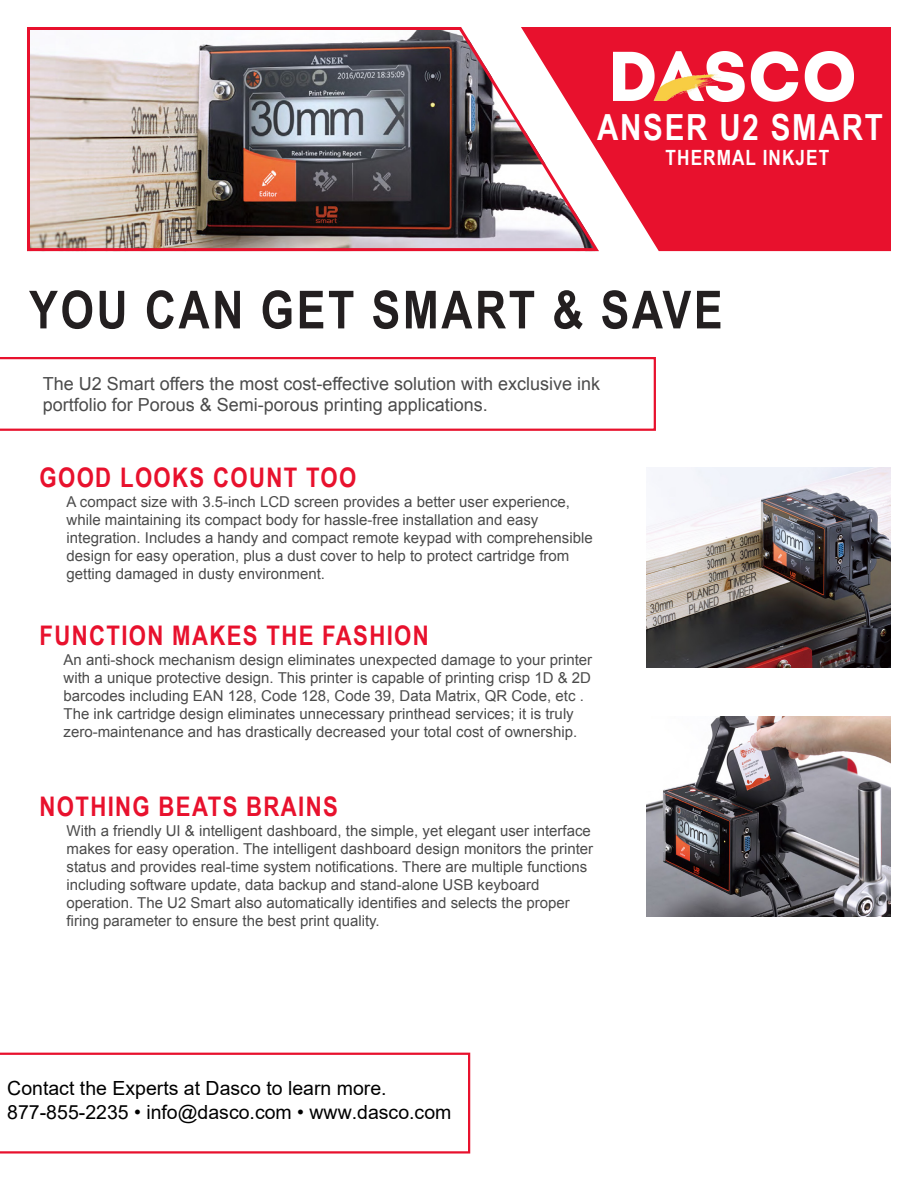
<style>
.page{position:relative;width:918px;height:1188px;background:#fff}
.page>*{position:absolute;margin:0;border:0;box-sizing:border-box;transform-origin:0 0}
.t1{font:700 52.5px "Arial Narrow";letter-spacing:.05em;color:#231f20}
.t2{font:700 36px "Arial Narrow";letter-spacing:.05em;color:#fff}
.t3{font:700 27px "Arial Narrow";letter-spacing:.05em;color:#e8112d}
.t4{font:700 21px "Arial Narrow";letter-spacing:.05em;color:#fff}
.t5{font:19.5px/23.4px "Arial";color:#000}
.t6{font:18px/21.6px "Arial";color:#4b4b4b}
.t7{font:15px/18px "Arial";color:#4b4b4b}
</style>
<div class="page">
<svg style="left:0;top:357px;width:656px;height:74px"></svg>
<svg style="left:0;top:1053px;width:470px;height:101px"></svg>
<img style="left:27px;top:27px;width:572px;height:225px">
<svg style="left:521px;top:27px;width:370px;height:224px;fill:#e8112d"></svg>
<img style="left:646px;top:716px;width:245px;height:200px">
<img style="left:646px;top:468px;width:245px;height:200px">
<img style="left:614px;top:52px;width:240px;height:50px">
<img style="left:31px;top:1066px;width:392px;height:72px">
<p class="t2" style="left:597px;top:100px;width:287px">ANSER U2 SMART</p>
<p class="t4" style="left:666px;top:141px;width:165px">THERMAL INKJET</p>
<p class="t1" style="left:29px;top:270px;width:695px">YOU CAN GET SMART &amp; SAVE</p>
<p class="t6" style="left:43px;top:373px;width:559px">The U2 Smart offers the most cost-effective solution with exclusive ink portfolio for Porous &amp; Semi-porous printing applications.</p>
<p class="t3" style="left:40px;top:457px;width:318px">GOOD LOOKS COUNT TOO</p>
<p class="t7" style="left:67px;top:493px;width:528px">A compact size with 3.5-inch LCD screen provides a better user experience, while maintaining its compact body for hassle-free installation and easy integration. Includes a handy and compact remote keypad with comprehensible design for easy operation, plus a dust cover to help to protect cartridge from getting damaged in dusty environment.</p>
<p class="t3" style="left:40px;top:615px;width:391px">FUNCTION MAKES THE FASHION</p>
<p class="t7" style="left:64px;top:651px;width:530px">An anti-shock mechanism design eliminates unexpected damage to your printer</p>
<p class="t7" style="left:64px;top:669px;width:529px">with a unique protective design. This printer is capable of printing crisp 1D &amp; 2D barcodes including EAN 128, Code 128, Code 39, Data Matrix, QR Code, etc .<br>The ink cartridge design eliminates unnecessary printhead services; it is truly</p>
<p class="t7" style="left:64px;top:723px;width:515px">zero-maintenance and has drastically decreased your total cost of ownership.</p>
<p class="t3" style="left:40px;top:786px;width:300px">NOTHING BEATS BRAINS</p>
<p class="t7" style="left:67px;top:822px;width:528px">With a friendly UI &amp; intelligent dashboard, the simple, yet elegant user interface makes for easy operation. The intelligent dashboard design monitors the printer status and provides real-time system notifications. There are multiple functions including software update, data backup and stand-alone USB keyboard operation. The U2 Smart also automatically identifies and selects the proper firing parameter to ensure the best print quality.</p>
<h3 class="t5" style="left:7px;top:1077px;width:446px">Contact the Experts at Dasco to learn more.<br>877-855-2235 • info@dasco.com • www.dasco.com</h3>
</div>
